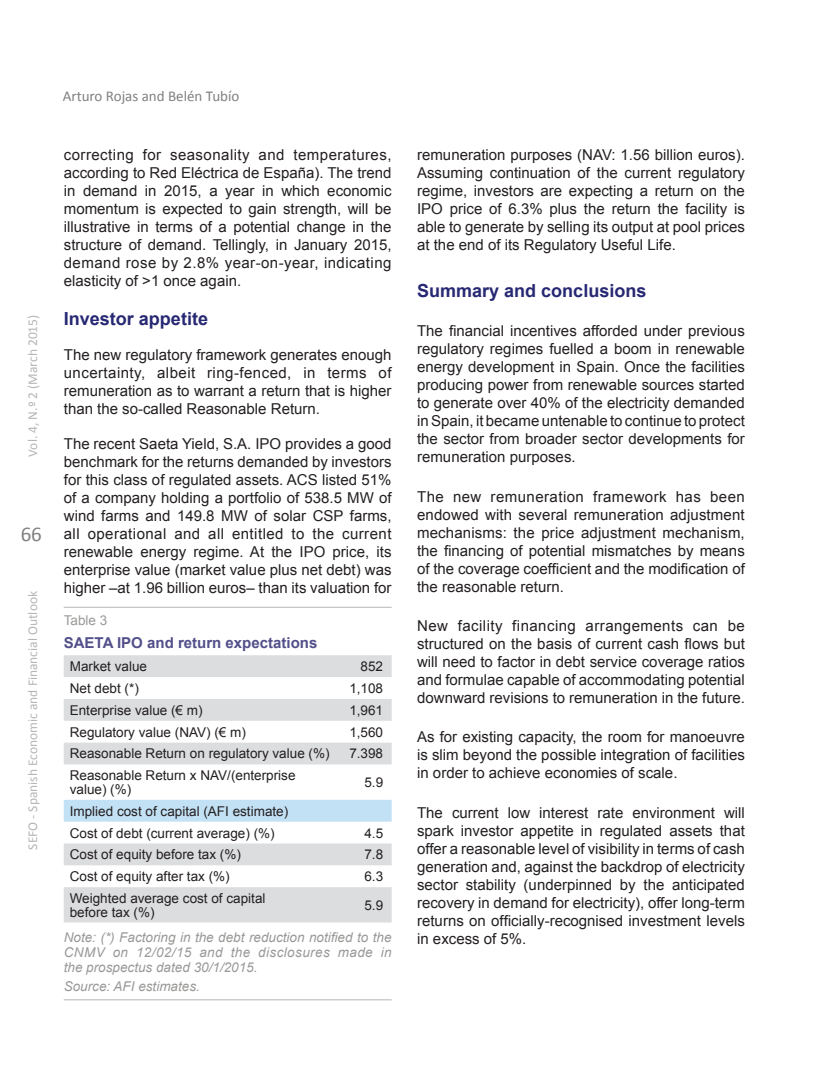
<style>
.page{position:relative;width:830px;height:1085px;background:#fff}
.page>*{position:absolute;margin:0;border:0;box-sizing:border-box;transform-origin:0 0}
.t1{font:21px "Calibri";color:#7f807f}
._05-Epigrafe{font:700 18px "Arial";color:#272873}
._07-Texto_general{font:15px/18px "Arial";color:#231f20;text-align:justify}
._10-Exhibit-Table__T{font:700 15px "Arial";color:#524f8a}
.t2{font:15px "Calibri";color:#7f807f}
._13-Table__texto{font:13.5px/13.5px "Arial";color:#231f20}
._12-Exhibit-Table__s{font:italic 13.5px/15px "Arial";color:#9b9998;text-align:justify}
.t3{font:13.5px "Calibri";color:#b7b5b5}
._12-Exhibit-Table__s-2{font:13.5px "Arial";color:#231f20}
._09-Exhibit-Table__p{font:13.5px "Arial";color:#9b9998}
</style>
<div class="page">
<svg style="left:64px;top:655px;width:327px;height:267px"></svg>
<div style="left:64px;top:799px;width:327px;height:22px;background:#c3e1f5"></div>
<hr style="left:64px;top:606px;width:327px;height:1px;background:#b7b5b5">
<hr style="left:64px;top:999px;width:327px;height:1px;background:#b7b5b5">
<p class="t3" style="left:24px;top:456px;width:143px;rotate:-90deg">Vol. 4, N.º 2 (March 2015)</p>
<h1 class="t1" style="left:21px;top:520px;width:23px">66</h1>
<p class="t3" style="left:24px;top:849px;width:260px;rotate:-90deg">SEFO - Spanish Economic and Financial Outlook</p>
<p class="t2" style="left:63px;top:86px;width:178px">Arturo Rojas and Belén Tubío</p>
<p class="_07-Texto_general" style="left:64px;top:146px;width:329px">correcting for seasonality and temperatures, according to Red Eléctrica de España). The trend in demand in 2015, a year in which economic momentum is expected to gain strength, will be illustrative in terms of a potential change in the structure of demand. Tellingly, in January 2015, demand rose by 2.8% year-on-year, indicating elasticity of &gt;1 once again.</p>
<p class="_05-Epigrafe" style="left:64px;top:306px;width:146px">Investor appetite</p>
<p class="_07-Texto_general" style="left:64px;top:345px;width:329px">The new regulatory framework generates enough uncertainty, albeit ring-fenced, in terms of remuneration as to warrant a return that is higher than the so-called Reasonable Return.</p>
<p class="_07-Texto_general" style="left:64px;top:434px;width:329px">The recent Saeta Yield, S.A. IPO provides a good benchmark for the returns demanded by investors for this class of regulated assets. ACS listed 51% of a company holding a portfolio of 538.5 MW of wind farms and 149.8 MW of solar CSP farms, all operational and all entitled to the current renewable energy regime. At the IPO price, its enterprise value (market value plus net debt) was higher –at 1.96 billion euros– than its valuation for</p>
<p class="_09-Exhibit-Table__p" style="left:64px;top:611px;width:45px">Table 3</p>
<p class="_10-Exhibit-Table__T" style="left:64px;top:632px;width:255px">SAETA IPO and return expectations</p>
<p class="_12-Exhibit-Table__s-2" style="left:70px;top:657px;width:79px">Market value</p>
<p class="_13-Table__texto" style="left:360px;top:659px;width:24px">852</p>
<p class="_12-Exhibit-Table__s-2" style="left:70px;top:679px;width:71px">Net debt (*)</p>
<p class="_13-Table__texto" style="left:349px;top:681px;width:35px">1,108</p>
<p class="_13-Table__texto" style="left:70px;top:703px;width:134px">Enterprise value (€ m)</p>
<p class="_13-Table__texto" style="left:349px;top:703px;width:35px">1,961</p>
<p class="_13-Table__texto" style="left:70px;top:725px;width:178px">Regulatory value (NAV) (€ m)</p>
<p class="_13-Table__texto" style="left:349px;top:725px;width:35px">1,560</p>
<p class="_13-Table__texto" style="left:70px;top:747px;width:261px">Reasonable Return on regulatory value (%)</p>
<p class="_13-Table__texto" style="left:349px;top:747px;width:35px">7.398</p>
<p class="_13-Table__texto" style="left:70px;top:768px;width:227px">Reasonable Return x NAV/(enterprise value) (%)</p>
<p class="_13-Table__texto" style="left:364px;top:775px;width:20px">5.9</p>
<p class="_13-Table__texto" style="left:70px;top:804px;width:220px">Implied cost of capital (AFI estimate)</p>
<p class="_13-Table__texto" style="left:70px;top:826px;width:206px">Cost of debt (current average) (%)</p>
<p class="_13-Table__texto" style="left:364px;top:826px;width:20px">4.5</p>
<p class="_13-Table__texto" style="left:70px;top:847px;width:173px">Cost of equity before tax (%)</p>
<p class="_13-Table__texto" style="left:364px;top:847px;width:20px">7.8</p>
<p class="_13-Table__texto" style="left:70px;top:869px;width:161px">Cost of equity after tax (%)</p>
<p class="_13-Table__texto" style="left:364px;top:869px;width:20px">6.3</p>
<p class="_13-Table__texto" style="left:70px;top:891px;width:197px">Weighted average cost of capital before tax (%)</p>
<p class="_13-Table__texto" style="left:364px;top:898px;width:20px">5.9</p>
<p class="_12-Exhibit-Table__s" style="left:64px;top:929px;width:329px">Note: (*) Factoring in the debt reduction notified to the CNMV on 12/02/15 and the disclosures made in the prospectus dated 30/1/2015.</p>
<p class="_12-Exhibit-Table__s" style="left:64px;top:978px;width:138px">Source: AFI estimates.</p>
<p class="_07-Texto_general" style="left:417px;top:146px;width:329px">remuneration purposes (NAV: 1.56 billion euros).<br>Assuming continuation of the current regulatory regime, investors are expecting a return on the IPO price of 6.3% plus the return the facility is able to generate by selling its output at pool prices at the end of its Regulatory Useful Life.</p>
<p class="_05-Epigrafe" style="left:417px;top:279px;width:231px">Summary and conclusions</p>
<p class="_07-Texto_general" style="left:417px;top:322px;width:329px">The financial incentives afforded under previous regulatory regimes fuelled a boom in renewable energy development in Spain. Once the facilities producing power from renewable sources started to generate over 40% of the electricity demanded in Spain, it became untenable to continue to protect the sector from broader sector developments for remuneration purposes.</p>
<p class="_07-Texto_general" style="left:417px;top:487px;width:329px">The new remuneration framework has been endowed with several remuneration adjustment mechanisms: the price adjustment mechanism, the financing of potential mismatches by means of the coverage coefficient and the modification of the reasonable return.</p>
<p class="_07-Texto_general" style="left:417px;top:617px;width:329px">New facility financing arrangements can be structured on the basis of current cash flows but will need to factor in debt service coverage ratios and formulae capable of accommodating potential downward revisions to remuneration in the future.</p>
<p class="_07-Texto_general" style="left:417px;top:728px;width:329px">As for existing capacity, the room for manoeuvre is slim beyond the possible integration of facilities in order to achieve economies of scale.</p>
<p class="_07-Texto_general" style="left:417px;top:803px;width:329px">The current low interest rate environment will spark investor appetite in regulated assets that offer a reasonable level of visibility in terms of cash generation and, against the backdrop of electricity sector stability (underpinned by the anticipated recovery in demand for electricity), offer long-term returns on officially-recognised investment levels in excess of 5%.</p>
</div>
